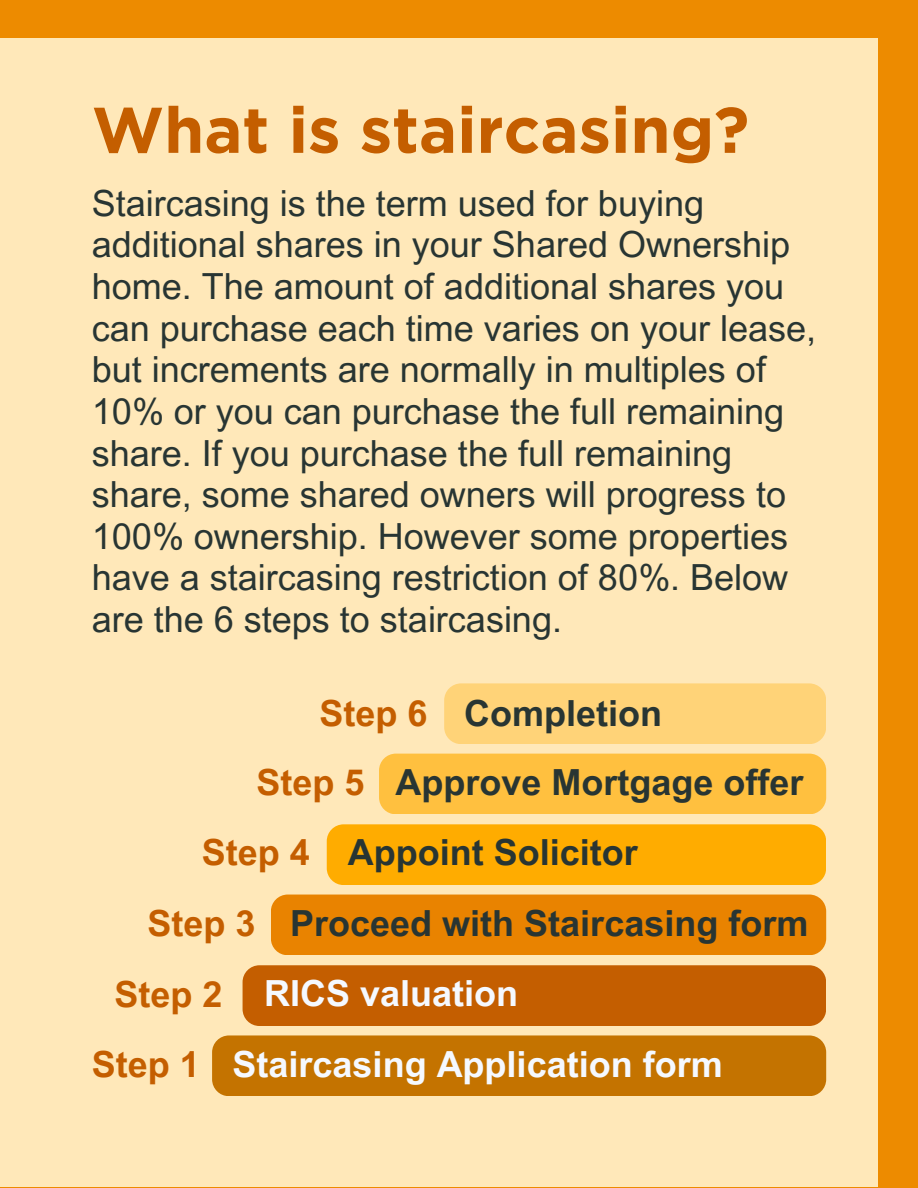
<style>
.page{position:relative;width:918px;height:1188px;background:#ed8b00}
.page>*{position:absolute;margin:0;border:0;box-sizing:border-box;transform-origin:0 0}
.t1{font:700 64.5px "Gotham";color:#c45e00}
.t2{font:36px/41.7px "Arial MT Pro";color:#283533}
.t3{font:700 36px "Arial MT Pro";color:#283533}
.t4{font:700 36px "Arial MT Pro";color:#f5f9ff}
.t5{font:700 36px "Arial MT Pro";color:#c45e00}
</style>
<div class="page">
<div style="left:0;top:39px;width:878px;height:1148px;background:#ffe8b9"></div>
<div style="left:212px;top:1035px;width:614px;height:61px;background:#c47300;border-radius:17px"></div>
<div style="left:243px;top:965px;width:583px;height:61px;background:#c45e00;border-radius:17px"></div>
<div style="left:271px;top:895px;width:555px;height:60px;background:#e98300;border-radius:17px"></div>
<div style="left:327px;top:824px;width:499px;height:61px;background:#ffac00;border-radius:17px"></div>
<div style="left:379px;top:754px;width:447px;height:60px;background:#ffc03f;border-radius:17px"></div>
<div style="left:444px;top:683px;width:382px;height:61px;background:#ffd378;border-radius:17px"></div>
<p class="t1" style="left:92px;top:91px;width:659px">What is staircasing?</p>
<h1 class="t2" style="left:92px;top:187px;width:726px">Staircasing is the term used for buying additional shares in your Shared Ownership home. The amount of additional shares you can purchase each time varies on your lease, but increments are normally in multiples of 10% or you can purchase the full remaining share. If you purchase the full remaining share, some shared owners will progress to 100% ownership. However some properties have a staircasing restriction of 80%. Below are the 6 steps to staircasing.</h1>
<h2 class="t5" style="left:319px;top:700px;width:110px">Step 6</h2>
<h2 class="t5" style="left:256px;top:769px;width:110px">Step 5</h2>
<h2 class="t5" style="left:202px;top:839px;width:110px">Step 4</h2>
<h2 class="t5" style="left:148px;top:910px;width:110px">Step 3</h2>
<h2 class="t5" style="left:115px;top:980px;width:110px">Step 2</h2>
<h2 class="t5" style="left:92px;top:1051px;width:110px">Step 1</h2>
<h2 class="t3" style="left:464px;top:700px;width:200px">Completion</h2>
<h2 class="t3" style="left:396px;top:769px;width:410px">Approve Mortgage offer</h2>
<h2 class="t3" style="left:348px;top:839px;width:292px">Appoint Solicitor</h2>
<h2 class="t3" style="left:290px;top:910px;width:520px">Proceed with Staircasing form</h2>
<h2 class="t4" style="left:264px;top:980px;width:256px">RICS valuation</h2>
<h2 class="t4" style="left:233px;top:1051px;width:492px">Staircasing Application form</h2>
</div>
